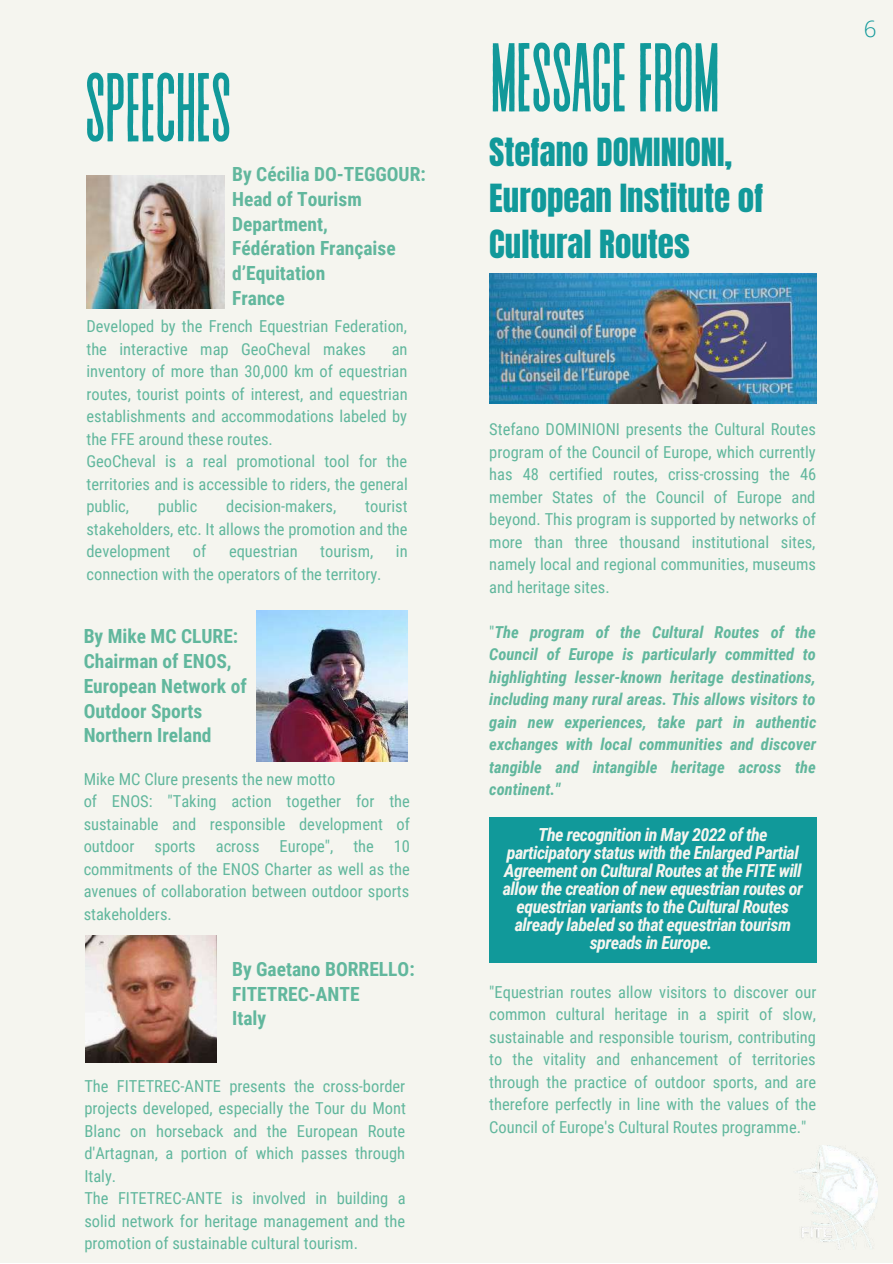
<style>
.page{position:relative;width:893px;height:1264px;background:#fff}
.page>*{position:absolute;margin:0;border:0;box-sizing:border-box;transform-origin:0 0}
.t1{font:97.35px "Revive 80 Tall";letter-spacing:-.03em;color:#11999a}
.t2{font:33px/46px "Anton";color:#11999a}
.t3{font:300 22.5px "Open Sans";color:#11999a}
.t4{font:700 19.5px/24.8px "Roboto Condensed";color:#61b79d}
.t5{font:italic 700 18px/18px "Roboto Condensed";letter-spacing:-.03em;color:#f5f5ef;text-align:center}
.t6{font:16.5px/22.5px "Roboto Condensed";color:#61b79d}
.t7{font:italic 700 16.5px/22.5px "Roboto Condensed";color:#61b79d;text-align:justify}
.s1{font-weight:400;font-style:normal}
</style>
<div class="page">
<div style="left:0;top:0;width:892px;height:1262px;background:#f5f5ef"></div>
<img style="left:86px;top:935px;width:130px;height:127px">
<img style="left:256px;top:610px;width:152px;height:152px">
<img style="left:86px;top:175px;width:139px;height:133px">
<img style="left:797px;top:1145px;width:80px;height:102px">
<img style="left:489px;top:273px;width:327px;height:131px">
<div style="left:489px;top:817px;width:327px;height:145px;background:#11999a"></div>
<h1 class="t1" style="left:84px;top:58px;width:150px">SPEECHES</h1>
<p class="t4" style="left:232px;top:162px;width:195px">By Cécilia DO-TEGGOUR:<br>Head of Tourism<br>Department,<br>Fédération Française d’Equitation<br>France</p>
<p class="t6" style="left:86px;top:315px;width:322px">Developed by the French Equestrian Federation, the interactive map GeoCheval makes</p>
<p class="t6" style="left:86px;top:338px;width:323px;text-indent:305px">an inventory of more than 30,000 km of equestrian routes, tourist points of interest, and equestrian establishments and accommodations labeled by the FFE around these routes.<br>GeoCheval is a real promotional tool for the territories and is accessible to riders, the general public,</p>
<p class="t6" style="left:158px;top:495px;width:41px">public</p>
<p class="t6" style="left:226px;top:495px;width:112px">decision-makers,</p>
<p class="t6" style="left:86px;top:495px;width:322px;text-align:justify;text-indent:279px">tourist stakeholders, etc. It allows the promotion and the development</p>
<p class="t6" style="left:193px;top:540px;width:15px">of</p>
<p class="t6" style="left:229px;top:540px;width:70px">equestrian</p>
<p class="t6" style="left:320px;top:540px;width:55px">tourism,</p>
<p class="t6" style="left:396px;top:540px;width:13px">in</p>
<p class="t6" style="left:86px;top:563px;width:296px">connection with the operators of the territory.</p>
<p class="t4" style="left:84px;top:624px;width:165px">By Mike MC CLURE:<br>Chairman of ENOS,<br>European Network of<br>Outdoor Sports<br>Northern Ireland</p>
<p class="t6" style="left:84px;top:767px;width:328px">Mike MC Clure presents the new motto<br>of ENOS: "Taking action together for the sustainable and responsible development of outdoor sports across Europe", the 10 commitments of the ENOS Charter as well as the avenues of collaboration between outdoor sports stakeholders.</p>
<p class="t4" style="left:232px;top:956px;width:184px">By Gaetano BORRELLO:<br>FITETREC-ANTE<br>Italy</p>
<p class="t6" style="left:84px;top:1075px;width:323px">The FITETREC-ANTE presents the cross-border projects developed, especially the Tour du Mont Blanc on horseback and the European Route d'Artagnan, a portion of which passes through Italy.<br>The FITETREC-ANTE is involved in building a solid network for heritage management and the promotion of sustainable cultural tourism.</p>
<h1 class="t1" style="left:489px;top:28px;width:233px">MESSAGEFROM</h1>
<h2 class="t2" style="left:489px;top:130px;width:276px">Stefano DOMINIONI,<br>European Institute of<br>Cultural Routes</h2>
<h3 class="t3" style="left:863px;top:13px;width:14px">6</h3>
<p class="t6" style="left:489px;top:418px;width:328px;text-align:justify">Stefano DOMINIONI presents the Cultural Routes program of the Council of Europe, which currently has 48 certified routes, criss-crossing the 46 member States of the Council of Europe and beyond. This program is supported by networks of more than three thousand institutional sites, namely local and regional communities, museums and heritage sites.</p>
<p class="t7" style="left:489px;top:621px;width:329px"><span class="s1">"</span>The program of the Cultural Routes of the Council of Europe is particularly committed to highlighting lesser-known heritage destinations, including many rural areas. This allows visitors to gain new experiences, take part in authentic exchanges with local communities and discover tangible and intangible heritage across the continent."</p>
<p class="t5" style="left:502px;top:826px;width:302px">The recognition in May 2022 of the participatory status with the Enlarged Partial Agreement on Cultural Routes at the FITE will allow the creation of new equestrian routes or equestrian variants to the Cultural Routes already labeled so that equestrian tourism spreads in Europe.</p>
<p class="t6" style="left:489px;top:980px;width:328px;text-align:justify">"Equestrian routes allow visitors to discover our common cultural heritage in a spirit of slow, sustainable and responsible tourism, contributing to the vitality and enhancement of territories through the practice of outdoor sports, and are therefore perfectly in line with the values of the Council of Europe's Cultural Routes programme."</p>
</div>
